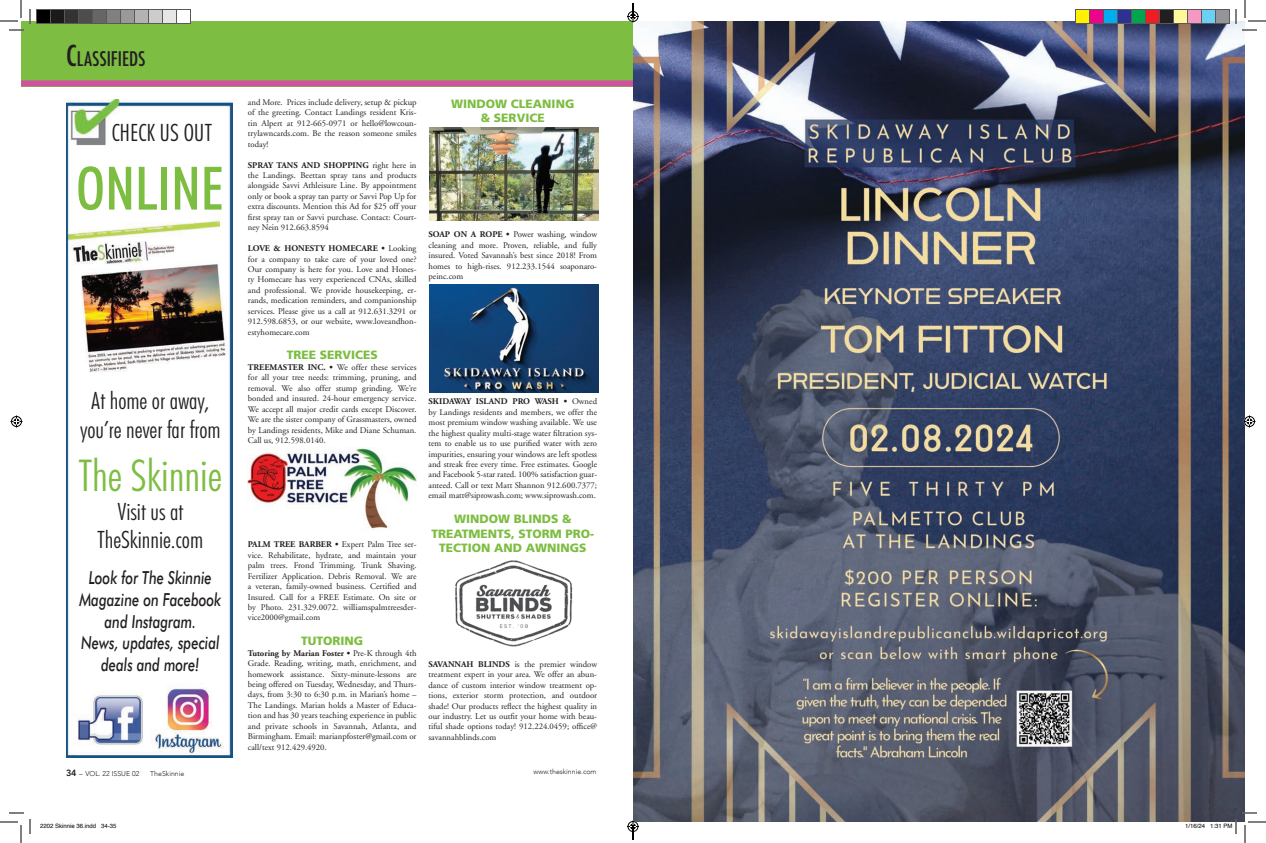
<style>
.page{position:relative;width:1266px;height:843px;background:#fff}
.page>*{position:absolute;margin:0;border:0;box-sizing:border-box;transform-origin:0 0}
.t1{font:500 condensed 60px "Futura BT";color:#7dbd41}
.t2{font:300 condensed 44px "Futura BT";color:#7dbd41}
.t3{font:300 condensed 24px/28.8px "Futura BT";color:#231f20;text-align:center}
.t4{font:500 condensed 19.6px "Futura";color:#231f20}
.t5{font:italic 500 18px/21.6px "Futura BT";color:#231f20;text-align:center;scale:.75 1}
.t6{font:900 12px/14.4px "Frutiger";color:#7dbd41;text-align:center}
.t7{font:8.7px/10.4px "Adobe Garamond";color:#231f20;text-align:justify}
.t8{font:300 7px "Avenir";color:#231f20}
.t9{font:6px "Helvetica";color:#000}
.s1{font-size:28px}
.s2{font-weight:700}
.s3{font-weight:800;font-size:9px}
</style>
<div class="page">
<img style="left:430px;top:127px;width:169px;height:94px">
<img style="left:455px;top:560px;width:117px;height:87px">
<img style="left:430px;top:284px;width:168px;height:108px">
<img style="left:66px;top:100px;width:167px;height:657px">
<div style="left:21px;top:21px;width:612px;height:65px;background:#7dbd41"></div>
<div style="left:21px;top:80px;width:612px;height:6px;background:#cf529e"></div>
<img style="left:248px;top:448px;width:168px;height:81px">
<img style="left:633px;top:21px;width:612px;height:801px">
<svg style="left:0;top:0;width:31px;height:31px"></svg>
<svg style="left:0;top:812px;width:31px;height:31px"></svg>
<svg style="left:1235px;top:0;width:31px;height:31px"></svg>
<svg style="left:10px;top:416px;width:12px;height:12px"></svg>
<svg style="left:1244px;top:416px;width:12px;height:12px"></svg>
<div style="left:36px;top:10px;width:14px;height:14px;background:#000"></div>
<div style="left:36px;top:9px;width:15px;height:15px;border:1px solid #595959"></div>
<div style="left:50px;top:10px;width:14px;height:14px;background:#1a1a1a"></div>
<div style="left:50px;top:9px;width:15px;height:15px;border:1px solid #595959"></div>
<div style="left:64px;top:10px;width:14px;height:14px;background:#333"></div>
<div style="left:64px;top:9px;width:15px;height:15px;border:1px solid #595959"></div>
<div style="left:78px;top:10px;width:14px;height:14px;background:#4d4d4d"></div>
<div style="left:78px;top:9px;width:15px;height:15px;border:1px solid #595959"></div>
<div style="left:92px;top:10px;width:14px;height:14px;background:#666"></div>
<div style="left:92px;top:9px;width:15px;height:15px;border:1px solid #595959"></div>
<div style="left:106px;top:10px;width:14px;height:14px;background:#808080"></div>
<div style="left:106px;top:9px;width:15px;height:15px;border:1px solid #595959"></div>
<div style="left:120px;top:10px;width:14px;height:14px;background:#999"></div>
<div style="left:120px;top:9px;width:15px;height:15px;border:1px solid #595959"></div>
<div style="left:134px;top:10px;width:14px;height:14px;background:#b3b3b3"></div>
<div style="left:134px;top:9px;width:15px;height:15px;border:1px solid #595959"></div>
<div style="left:148px;top:10px;width:14px;height:14px;background:#ccc"></div>
<div style="left:148px;top:9px;width:15px;height:15px;border:1px solid #595959"></div>
<div style="left:162px;top:10px;width:14px;height:14px;background:#e6e6e6"></div>
<div style="left:162px;top:9px;width:15px;height:15px;border:1px solid #595959"></div>
<div style="left:176px;top:10px;width:14px;height:14px;background:#fff"></div>
<div style="left:176px;top:9px;width:15px;height:15px;border:1px solid #595959"></div>
<div style="left:1076px;top:10px;width:14px;height:14px;background:#fff101"></div>
<div style="left:1075px;top:9px;width:15px;height:15px;border:1px solid #595959"></div>
<div style="left:1090px;top:10px;width:14px;height:14px;background:#ed028c"></div>
<div style="left:1089px;top:9px;width:15px;height:15px;border:1px solid #595959"></div>
<div style="left:1104px;top:10px;width:14px;height:14px;background:#00aeef"></div>
<div style="left:1103px;top:9px;width:15px;height:15px;border:1px solid #595959"></div>
<div style="left:1118px;top:10px;width:14px;height:14px;background:#2e3092"></div>
<div style="left:1117px;top:9px;width:15px;height:15px;border:1px solid #595959"></div>
<div style="left:1132px;top:10px;width:14px;height:14px;background:#00a54f"></div>
<div style="left:1131px;top:9px;width:15px;height:15px;border:1px solid #595959"></div>
<div style="left:1146px;top:10px;width:14px;height:14px;background:#ee1d23"></div>
<div style="left:1145px;top:9px;width:15px;height:15px;border:1px solid #595959"></div>
<div style="left:1160px;top:10px;width:14px;height:14px;background:#231f20"></div>
<div style="left:1159px;top:9px;width:15px;height:15px;border:1px solid #595959"></div>
<div style="left:1174px;top:10px;width:14px;height:14px;background:#fff79a"></div>
<div style="left:1173px;top:9px;width:15px;height:15px;border:1px solid #595959"></div>
<div style="left:1188px;top:10px;width:14px;height:14px;background:#f499c2"></div>
<div style="left:1187px;top:9px;width:15px;height:15px;border:1px solid #595959"></div>
<div style="left:1202px;top:10px;width:14px;height:14px;background:#6bcff6"></div>
<div style="left:1201px;top:9px;width:15px;height:15px;border:1px solid #595959"></div>
<div style="left:1216px;top:10px;width:14px;height:14px;background:#939598"></div>
<div style="left:1215px;top:9px;width:15px;height:15px;border:1px solid #595959"></div>
<svg style="left:1185px;top:812px;width:81px;height:31px"></svg>
<svg style="left:627px;top:3px;width:12px;height:19px"></svg>
<svg style="left:627px;top:820px;width:12px;height:20px"></svg>
<h3 class="t4" style="left:66px;top:46px;width:81px"><span class="s1">C</span>LASSIFIEDS</h3>
<h3 class="t3" style="left:112px;top:118px;width:102px">CHECK US OUT</h3>
<h1 class="t1" style="left:76px;top:152px;width:150px">ONLINE</h1>
<h3 class="t3" style="left:80px;top:386px;width:142px">At home or away, you’re never far from</h3>
<h2 class="t2" style="left:79px;top:448px;width:144px">The Skinnie</h2>
<h3 class="t3" style="left:98px;top:496px;width:107px">Visit us at<br>TheSkinnie.com</h3>
<h3 class="t5" style="left:79px;top:567px;width:191px">Look for The Skinnie<br>Magazine on Facebook and Instagram.<br>News, updates, special deals and more!</h3>
<p class="t7" style="left:248px;top:97px;width:170px">and More. Prices include delivery, setup &amp; pickup of the greeting. Contact Landings resident Kris&shy;tin Alpert at 912-665-0971 or hello@lowcoun&shy;trylawncards.com. Be the reason someone smiles today!</p>
<p class="t7" style="left:248px;top:160px;width:170px"><span class="s2">SPRAY TANS AND SHOPPING</span> right here in the Landings. Beettan spray tans and products alongside Savvi Athleisure Line. By appointment only or book a spray tan party or Savvi Pop Up for extra discounts. Mention this Ad for $25 off your first spray tan or Savvi purchase. Contact: Court&shy;ney Nein 912.663.8594</p>
<p class="t7" style="left:248px;top:243px;width:170px"><span class="s2">LOVE &amp; HONESTY HOMECARE •</span> Looking for a company to take care of your loved one?<br>Our company is here for you. Love and Hones&shy;ty Homecare has very experienced CNAs, skilled and professional. We provide housekeeping, er&shy;rands, medication reminders, and companionship services. Please give us a call at 912.631.3291 or 912.598.6853, or our website, www.loveandhon&shy;estyhomecare.com</p>
<h3 class="t6" style="left:287px;top:348px;width:93px">TREE SERVICES</h3>
<p class="t7" style="left:248px;top:362px;width:170px"><span class="s2">TREEMASTER INC. •</span> We offer these services for all your tree needs: trimming, pruning, and removal. We also offer stump grinding. We’re bonded and insured. 24-hour emergency service.<br>We accept all major credit cards except Discover.<br>We are the sister company of Grassmasters, owned by Landings residents, Mike and Diane Schuman.<br>Call us, 912.598.0140.</p>
<p class="t7" style="left:248px;top:540px;width:170px"><span class="s2">PALM TREE BARBER •</span> Expert Palm Tree ser&shy;vice. Rehabilitate, hydrate, and maintain your palm trees. Frond Trimming. Trunk Shaving.<br>Fertilizer Application. Debris Removal. We are a veteran, family-owned business. Certified and Insured. Call for a FREE Estimate. On site or by Photo. 231.329.0072. williamspalmtreesder&shy;vice2000@gmail.com</p>
<h3 class="t6" style="left:301px;top:634px;width:64px">TUTORING</h3>
<p class="t7" style="left:248px;top:648px;width:170px"><span class="s2">Tutoring by Marian Foster •</span> Pre-K through 4th Grade. Reading, writing, math, enrichment, and homework assistance. Sixty-minute-lessons are being offered on Tuesday, Wednesday, and Thurs&shy;days, from 3:30 to 6:30 p.m. in Marian’s home – The Landings. Marian holds a Master of Educa&shy;tion and has 30 years teaching experience in public and private schools in Savannah, Atlanta, and Birmingham. Email: marianpfoster@gmail.com or call/text 912.429.4920.</p>
<h3 class="t6" style="left:451px;top:97px;width:125px">WINDOW CLEANING &amp; SERVICE</h3>
<p class="t7" style="left:429px;top:230px;width:170px"><span class="s2">SOAP ON A ROPE •</span> Power washing, window cleaning and more. Proven, reliable, and fully insured. Voted Savannah’s best since 2018! From homes to high-rises. 912.233.1544 soaponaro&shy;peinc.com</p>
<p class="t7" style="left:429px;top:397px;width:170px"><span class="s2">SKIDAWAY ISLAND PRO WASH •</span> Owned by Landings residents and members, we offer the most premium window washing available. We use the highest quality multi-stage water filtration sys&shy;tem to enable us to use purified water with zero impurities, ensuring your windows are left spotless and streak free every time. Free estimates. Google and Facebook 5-star rated. 100% satisfaction guar&shy;anteed. Call or text Matt Shannon 912.600.7377; email matt@siprowash.com; www.siprowash.com.</p>
<h3 class="t6" style="left:431px;top:512px;width:164px">WINDOW BLINDS &amp;<br>TREATMENTS, STORM PRO-<br>TECTION AND AWNINGS</h3>
<p class="t7" style="left:429px;top:659px;width:170px"><span class="s2">SAVANNAH BLINDS</span> is the premier window treatment expert in your area. We offer an abun&shy;dance of custom interior window treatment op&shy;tions, exterior storm protection, and outdoor shade! Our products reflect the highest quality in our industry. Let us outfit your home with beau&shy;tiful shade options today! 912.224.0459; office@ savannahblinds.com</p>
<p class="t8" style="left:66px;top:770px;width:75px"><span class="s3">34</span> – VOL. 22 ISSUE 02</p>
<p class="t8" style="left:150px;top:770px;width:36px">TheSkinnie</p>
<p class="t8" style="left:534px;top:768px;width:65px">www.theskinnie.com</p>
<p class="t9" style="left:40px;top:821px;width:78px">2202 Skinnie 36.indd 34-35</p>
<p class="t9" style="left:1185px;top:821px;width:49px">1/16/24 1:31 PM</p>
</div>
